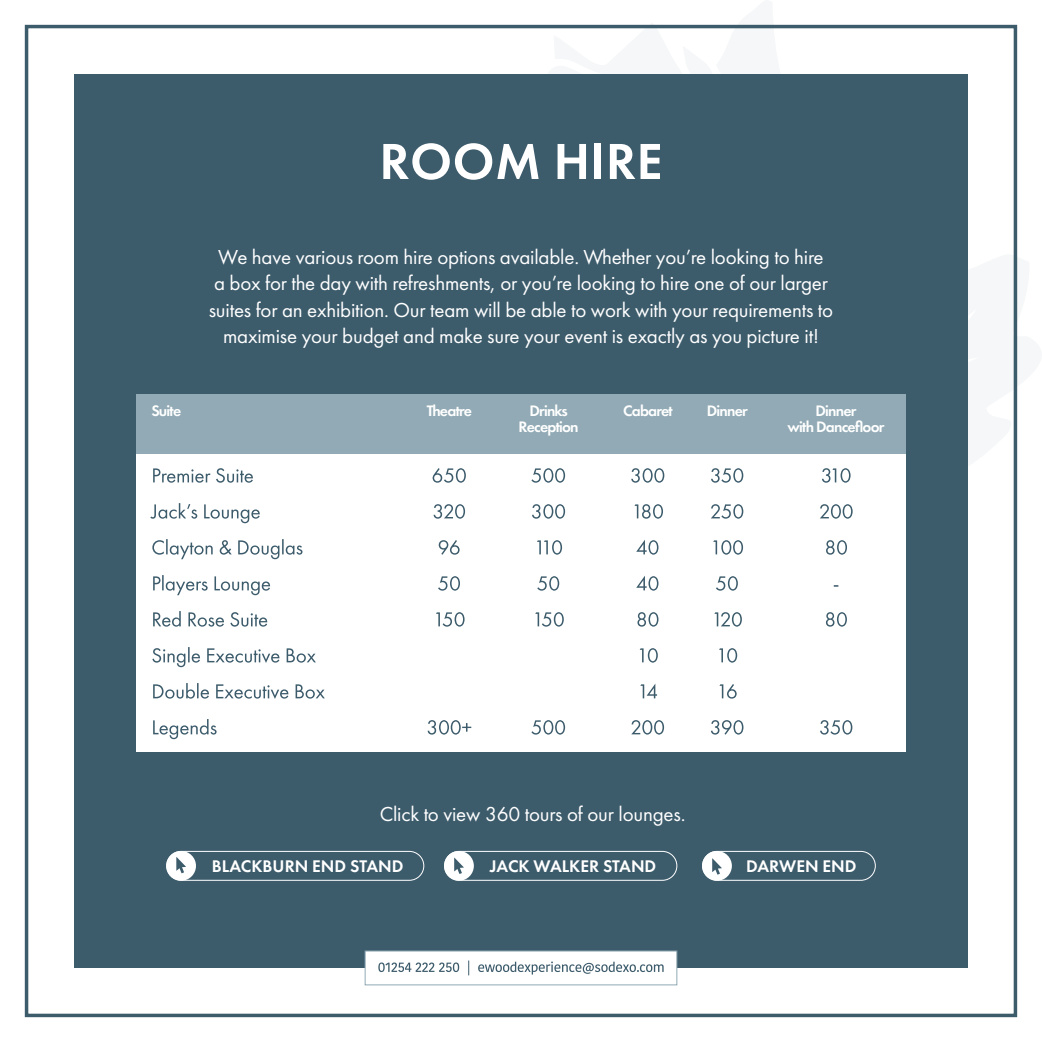
<style>
.page{position:relative;width:1042px;height:1042px;background:#fff}
.page>*{position:absolute;margin:0;border:0;box-sizing:border-box;transform-origin:0 0}
.t1{font:600 52.5px "Futura PT";letter-spacing:.01em;color:#fff}
.t2{font:21px/26.2px "Futura PT";letter-spacing:-.01em;color:#fff;text-align:center}
.t3{font:600 17.5px "Futura PT";color:#fff}
.t4{font:600 15.75px "Futura PT";letter-spacing:-.05em;color:#fff}
</style>
<div class="page">
<svg style="left:967px;top:254px;width:51px;height:383px"></svg>
<div style="left:25px;top:25px;width:992px;height:992px;border:4px solid #3c5b6b"></div>
<div style="left:74px;top:74px;width:893px;height:893px;background:#3c5b6b"></div>
<div style="left:136px;top:454px;width:769px;height:298px;background:#fff"></div>
<svg style="left:153px;top:719px;width:699px;height:20px"></svg>
<svg style="left:153px;top:683px;width:583px;height:16px"></svg>
<svg style="left:152px;top:647px;width:585px;height:20px"></svg>
<svg style="left:153px;top:611px;width:694px;height:15px"></svg>
<svg style="left:153px;top:575px;width:685px;height:20px"></svg>
<svg style="left:152px;top:539px;width:695px;height:20px"></svg>
<svg style="left:150px;top:503px;width:702px;height:20px"></svg>
<svg style="left:153px;top:468px;width:697px;height:15px"></svg>
<div style="left:136px;top:394px;width:769px;height:60px;background:#92aab5"></div>
<div style="left:365px;top:950px;width:312px;height:35px;background:#fff;border:1px solid #92aab5"></div>
<svg style="left:378px;top:960px;width:285px;height:15px"></svg>
<div style="left:166px;top:851px;width:258px;height:30px;border:1px solid #fff;border-radius:14px"></div>
<div style="left:166px;top:851px;width:30px;height:30px;background:#fff;border-radius:15px"></div>
<div style="left:444px;top:851px;width:233px;height:30px;border:1px solid #fff;border-radius:14px"></div>
<div style="left:444px;top:851px;width:30px;height:30px;background:#fff;border-radius:15px"></div>
<div style="left:702px;top:851px;width:174px;height:30px;border:1px solid #fff;border-radius:14px"></div>
<div style="left:702px;top:851px;width:30px;height:30px;background:#fff;border-radius:15px"></div>
<svg style="left:454px;top:857px;width:10px;height:17px"></svg>
<svg style="left:712px;top:858px;width:10px;height:16px"></svg>
<svg style="left:176px;top:857px;width:10px;height:16px"></svg>
<p class="t1" style="left:379px;top:129px;width:285px">ROOM HIRE</p>
<p class="t2" style="left:209px;top:244px;width:626px">We have various room hire options available. Whether you’re looking to hire<br>a box for the day with refreshments, or you’re looking to hire one of our larger suites for an exhibition. Our team will be able to work with your requirements to maximise your budget and make sure your event is exactly as you picture it!</p>
<p class="t4" style="left:151px;top:401px;width:31px">Suite</p>
<p class="t4" style="left:427px;top:401px;width:46px">Theatre</p>
<p class="t4" style="left:529px;top:401px;width:40px">Drinks</p>
<p class="t4" style="left:623px;top:401px;width:51px">Cabaret</p>
<p class="t4" style="left:707px;top:401px;width:43px">Dinner</p>
<p class="t4" style="left:815px;top:401px;width:43px">Dinner</p>
<p class="t4" style="left:518px;top:417px;width:62px">Reception</p>
<p class="t4" style="left:787px;top:417px;width:98px">with Dancefloor</p>
<p class="t2" style="left:380px;top:801px;width:307px">Click to view 360 tours of our lounges.</p>
<p class="t3" style="left:212px;top:855px;width:193px">BLACKBURN END STAND</p>
<p class="t3" style="left:490px;top:855px;width:168px">JACK WALKER STAND</p>
<p class="t3" style="left:746px;top:855px;width:112px">DARWEN END</p>
</div>
